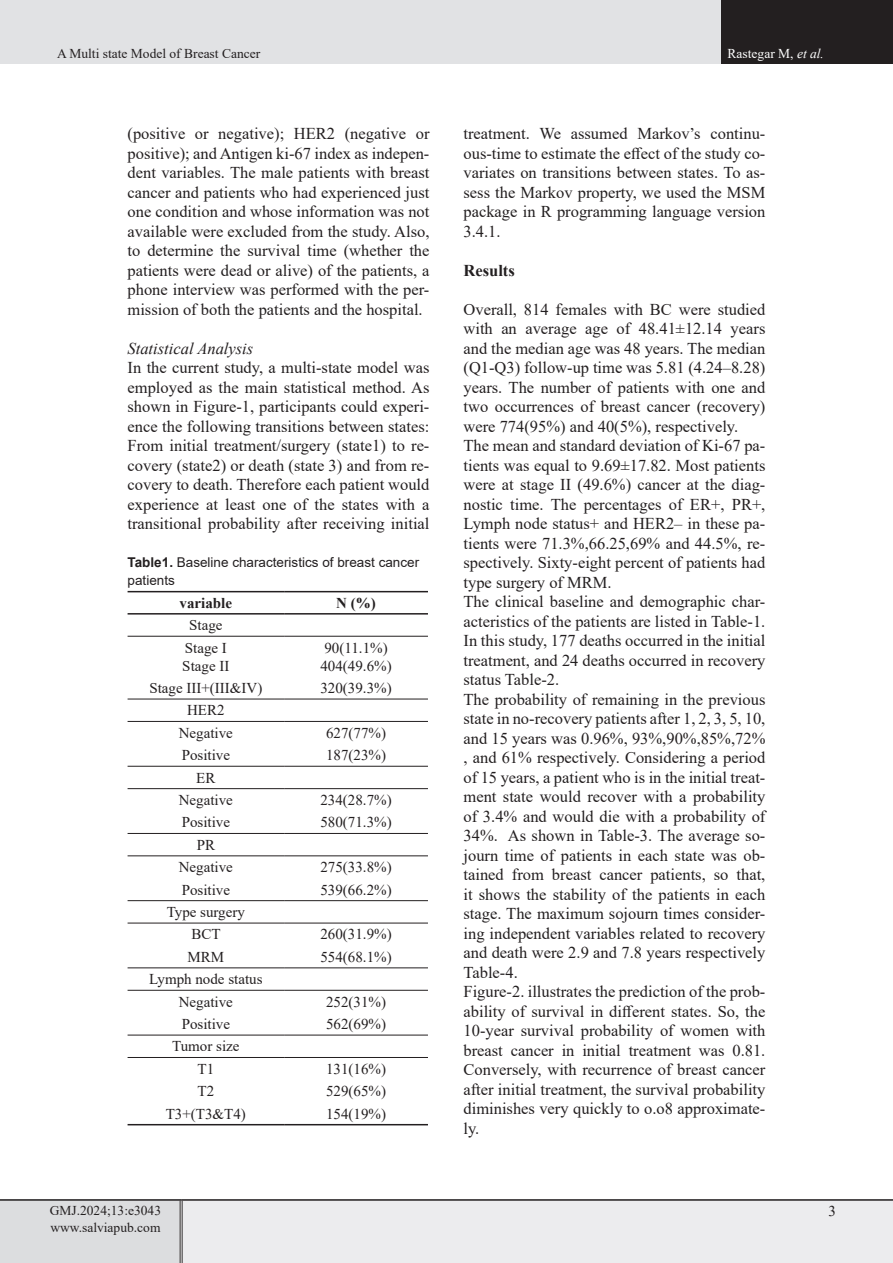
<style>
.page{position:relative;width:893px;height:1263px;background:#fff}
.page>*{position:absolute;margin:0;border:0;box-sizing:border-box;transform-origin:0 0}
.List_Paragraph{font:16.5px/19.5px "Times New Roman";color:#231f20;text-align:justify}
.List_Paragraph-2{font:italic 16.5px "Times New Roman";color:#231f20}
.List_Paragraph-3{font:700 16.5px "Times New Roman";color:#231f20}
.t1{font:15px "Times New Roman";color:#231f20}
.t2{font:700 15px "Times New Roman";color:#231f20}
.eeeeeeeeeeee{font:13.5px "Times New Roman";color:#231f20}
.t3{font:13.5px/18px "Arial";color:#231f20}
.t4{font:13.5px "Times New Roman";color:#fff}
.s1{font-style:italic}
.s2{font-weight:700}
</style>
<div class="page">
<div style="left:0;top:0;width:722px;height:64px;background:#e1e2e4"></div>
<div style="left:722px;top:0;width:171px;height:64px;background:#231f20"></div>
<div style="left:0;top:1200px;width:181px;height:63px;background:#dcdddf"></div>
<div style="left:181px;top:1200px;width:712px;height:63px;background:#ececee"></div>
<hr style="left:180px;top:1201px;width:3px;height:62px;background:#fff">
<hr style="left:180px;top:1201px;width:1px;height:62px;background:#231f20">
<hr style="left:182px;top:1201px;width:1px;height:62px;background:#231f20">
<hr style="left:0;top:1199px;width:181px;height:2px;background:#231f20">
<hr style="left:181px;top:1199px;width:712px;height:2px;background:#231f20">
<hr style="left:128px;top:613px;width:156px;height:1px;background:#231f20">
<hr style="left:284px;top:613px;width:144px;height:1px;background:#231f20">
<hr style="left:128px;top:591px;width:156px;height:1px;background:#231f20">
<hr style="left:284px;top:591px;width:144px;height:1px;background:#231f20">
<hr style="left:128px;top:699px;width:156px;height:1px;background:#231f20">
<hr style="left:284px;top:699px;width:144px;height:1px;background:#231f20">
<hr style="left:128px;top:636px;width:156px;height:1px;background:#231f20">
<hr style="left:284px;top:636px;width:144px;height:1px;background:#231f20">
<hr style="left:128px;top:721px;width:156px;height:1px;background:#231f20">
<hr style="left:284px;top:721px;width:144px;height:1px;background:#231f20">
<hr style="left:128px;top:766px;width:156px;height:1px;background:#231f20">
<hr style="left:284px;top:766px;width:144px;height:1px;background:#231f20">
<hr style="left:128px;top:788px;width:156px;height:1px;background:#231f20">
<hr style="left:284px;top:788px;width:144px;height:1px;background:#231f20">
<hr style="left:128px;top:833px;width:156px;height:1px;background:#231f20">
<hr style="left:284px;top:833px;width:144px;height:1px;background:#231f20">
<hr style="left:128px;top:855px;width:156px;height:1px;background:#231f20">
<hr style="left:284px;top:855px;width:144px;height:1px;background:#231f20">
<hr style="left:128px;top:900px;width:156px;height:1px;background:#231f20">
<hr style="left:284px;top:900px;width:144px;height:1px;background:#231f20">
<hr style="left:128px;top:923px;width:156px;height:1px;background:#231f20">
<hr style="left:284px;top:923px;width:144px;height:1px;background:#231f20">
<hr style="left:128px;top:967px;width:156px;height:1px;background:#231f20">
<hr style="left:284px;top:967px;width:144px;height:1px;background:#231f20">
<hr style="left:128px;top:990px;width:156px;height:1px;background:#231f20">
<hr style="left:284px;top:990px;width:144px;height:1px;background:#231f20">
<hr style="left:128px;top:1035px;width:156px;height:1px;background:#231f20">
<hr style="left:284px;top:1035px;width:144px;height:1px;background:#231f20">
<hr style="left:128px;top:1057px;width:156px;height:1px;background:#231f20">
<hr style="left:284px;top:1057px;width:144px;height:1px;background:#231f20">
<hr style="left:128px;top:1124px;width:156px;height:1px;background:#231f20">
<hr style="left:284px;top:1124px;width:144px;height:1px;background:#231f20">
<p class="eeeeeeeeeeee" style="left:57px;top:44px;width:205px">A Multi state Model of Breast Cancer</p>
<p class="t4" style="left:728px;top:44px;width:98px">Rastegar M, <span class="s1">et al.</span></p>
<p class="List_Paragraph" style="left:128px;top:123px;width:303px">(positive or negative); HER2 (negative or positive); and Antigen ki-67 index as indepen&shy;dent variables. The male patients with breast cancer and patients who had experienced just one condition and whose information was not available were excluded from the study. Also, to determine the survival time (whether the patients were dead or alive) of the patients, a phone interview was performed with the per&shy;mission of both the patients and the hospital.</p>
<p class="List_Paragraph-2" style="left:128px;top:337px;width:127px">Statistical Analysis</p>
<p class="List_Paragraph" style="left:128px;top:357px;width:303px">In the current study, a multi-state model was employed as the main statistical method. As shown in Figure-1, participants could experi&shy;ence the following transitions between states:<br>From initial treatment/surgery (state1) to re&shy;covery (state2) or death (state 3) and from re&shy;covery to death. Therefore each patient would experience at least one of the states with a transitional probability after receiving initial</p>
<p class="t3" style="left:128px;top:553px;width:293px"><span class="s2">Table1.</span> Baseline characteristics of breast cancer patients</p>
<p class="t2" style="left:180px;top:592px;width:54px">variable</p>
<p class="t2" style="left:336px;top:592px;width:41px">N (%)</p>
<p class="t1" style="left:189px;top:615px;width:35px">Stage</p>
<p class="t1" style="left:185px;top:637px;width:44px">Stage I</p>
<p class="t1" style="left:182px;top:655px;width:49px">Stage II</p>
<p class="t1" style="left:324px;top:637px;width:65px">90(11.1%)</p>
<p class="t1" style="left:320px;top:655px;width:73px">404(49.6%)</p>
<p class="t1" style="left:149px;top:677px;width:114px">Stage III+(III&amp;IV)</p>
<p class="t1" style="left:320px;top:677px;width:73px">320(39.3%)</p>
<p class="t1" style="left:187px;top:700px;width:39px">HER2</p>
<p class="t1" style="left:179px;top:722px;width:56px">Negative</p>
<p class="t1" style="left:326px;top:722px;width:61px">627(77%)</p>
<p class="t1" style="left:182px;top:745px;width:50px">Positive</p>
<p class="t1" style="left:326px;top:745px;width:61px">187(23%)</p>
<p class="t1" style="left:196px;top:767px;width:21px">ER</p>
<p class="t1" style="left:179px;top:789px;width:56px">Negative</p>
<p class="t1" style="left:320px;top:789px;width:73px">234(28.7%)</p>
<p class="t1" style="left:182px;top:812px;width:50px">Positive</p>
<p class="t1" style="left:320px;top:812px;width:73px">580(71.3%)</p>
<p class="t1" style="left:197px;top:834px;width:20px">PR</p>
<p class="t1" style="left:179px;top:857px;width:56px">Negative</p>
<p class="t1" style="left:320px;top:857px;width:73px">275(33.8%)</p>
<p class="t1" style="left:182px;top:879px;width:50px">Positive</p>
<p class="t1" style="left:320px;top:879px;width:73px">539(66.2%)</p>
<p class="t1" style="left:167px;top:901px;width:80px">Type surgery</p>
<p class="t1" style="left:191px;top:924px;width:31px">BCT</p>
<p class="t1" style="left:320px;top:924px;width:73px">260(31.9%)</p>
<p class="t1" style="left:188px;top:946px;width:38px">MRM</p>
<p class="t1" style="left:320px;top:946px;width:73px">554(68.1%)</p>
<p class="t1" style="left:149px;top:969px;width:115px">Lymph node status</p>
<p class="t1" style="left:179px;top:991px;width:56px">Negative</p>
<p class="t1" style="left:326px;top:991px;width:61px">252(31%)</p>
<p class="t1" style="left:182px;top:1013px;width:50px">Positive</p>
<p class="t1" style="left:326px;top:1013px;width:61px">562(69%)</p>
<p class="t1" style="left:172px;top:1036px;width:69px">Tumor size</p>
<p class="t1" style="left:198px;top:1058px;width:18px">T1</p>
<p class="t1" style="left:326px;top:1058px;width:61px">131(16%)</p>
<p class="t1" style="left:198px;top:1081px;width:18px">T2</p>
<p class="t1" style="left:326px;top:1081px;width:61px">529(65%)</p>
<p class="t1" style="left:166px;top:1103px;width:82px">T3+(T3&amp;T4)</p>
<p class="t1" style="left:326px;top:1103px;width:61px">154(19%)</p>
<p class="eeeeeeeeeeee" style="left:50px;top:1201px;width:113px">GMJ.2024;13:e3043</p>
<p class="eeeeeeeeeeee" style="left:50px;top:1217px;width:112px">www.salviapub.com</p>
<p class="List_Paragraph" style="left:463px;top:123px;width:303px">treatment. We assumed Markov’s continu&shy;ous-time to estimate the effect of the study co&shy;variates on transitions between states. To as&shy;sess the Markov property, we used the MSM package in R programming language version 3.4.1.</p>
<p class="List_Paragraph-3" style="left:463px;top:258px;width:53px">Results</p>
<p class="List_Paragraph" style="left:463px;top:299px;width:303px">Overall, 814 females with BC were studied with an average age of 48.41±12.14 years and the median age was 48 years. The median (Q1-Q3) follow-up time was 5.81 (4.24–8.28) years. The number of patients with one and two occurrences of breast cancer (recovery) were 774(95%) and 40(5%), respectively.</p>
<p class="List_Paragraph" style="left:463px;top:435px;width:303px">The mean and standard deviation of Ki-67 pa&shy;tients was equal to 9.69±17.82. Most patients were at stage II (49.6%) cancer at the diag&shy;nostic time. The percentages of ER+, PR+, Lymph node status+ and HER2– in these pa&shy;tients were 71.3%,66.25,69% and 44.5%, re&shy;spectively. Sixty-eight percent of patients had type surgery of MRM.</p>
<p class="List_Paragraph" style="left:463px;top:591px;width:303px">The clinical baseline and demographic char&shy;acteristics of the patients are listed in Table-1.</p>
<p class="List_Paragraph" style="left:463px;top:630px;width:303px">In this study, 177 deaths occurred in the initial treatment, and 24 deaths occurred in recovery status Table-2.</p>
<p class="List_Paragraph" style="left:463px;top:689px;width:303px">The probability of remaining in the previous state in no-recovery patients after 1, 2, 3, 5, 10, and 15 years was 0.96%, 93%,90%,85%,72% , and 61% respectively. Considering a period of 15 years, a patient who is in the initial treat&shy;ment state would recover with a probability of 3.4% and would die with a probability of 34%. As shown in Table-3. The average so&shy;journ time of patients in each state was ob&shy;tained from breast cancer patients, so that, it shows the stability of the patients in each stage. The maximum sojourn times consider&shy;ing independent variables related to recovery and death were 2.9 and 7.8 years respectively Table-4.</p>
<p class="List_Paragraph" style="left:463px;top:981px;width:303px">Figure-2. illustrates the prediction of the prob&shy;ability of survival in different states. So, the 10-year survival probability of women with breast cancer in initial treatment was 0.81.<br>Conversely, with recurrence of breast cancer after initial treatment, the survival probability diminishes very quickly to o.o8 approximate&shy;ly.</p>
<p class="t1" style="left:828px;top:1201px;width:9px">3</p>
</div>
